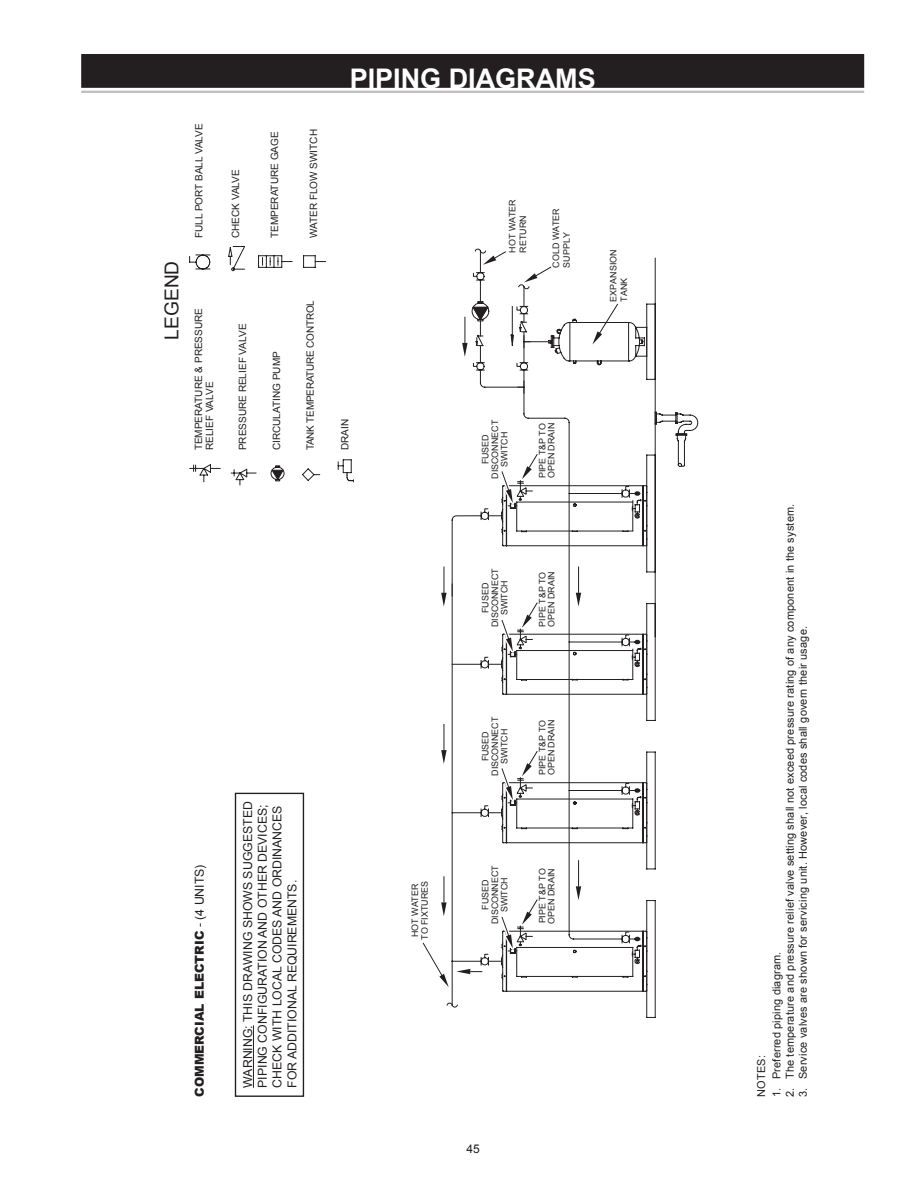
<style>
.page{position:relative;width:918px;height:1188px;background:#fff}
.page>*{position:absolute;margin:0;border:0;box-sizing:border-box;transform-origin:0 0}
.t1{font:700 27px "Arial";color:#fff}
.t2{font:19.2px "Arial";color:#231f20}
.t3{font:12.3px/14.7px "Arial";color:#231f20}
.t4{font:900 12.3px "Arial";color:#231f20}
.t5{font:12px "Arial";color:#231f20}
.t6{font:10.95px "Arial";letter-spacing:.015em;color:#231f20}
.t7{font:10.05px/10.8px "Arial";color:#231f20}
.t8{font:8.85px/9.6px "Arial";color:#231f20}
.s1{font-weight:400}
</style>
<div class="page">
<div style="left:82px;top:55px;width:781px;height:32px;background:#231f20"></div>
<div style="left:81px;top:54px;width:783px;height:34px;border:2px solid #231f20"></div>
<hr style="left:81px;top:91px;width:783px;height:2px;background:#bcbdc0">
<svg style="left:189px;top:464px;width:32px;height:18px"></svg>
<svg style="left:231px;top:469px;width:26px;height:16px"></svg>
<svg style="left:271px;top:465px;width:13px;height:16px"></svg>
<svg style="left:302px;top:468px;width:18px;height:13px"></svg>
<svg style="left:338px;top:459px;width:16px;height:23px"></svg>
<svg style="left:189px;top:255px;width:21px;height:14px"></svg>
<svg style="left:258px;top:255px;width:34px;height:13px"></svg>
<svg style="left:303px;top:255px;width:23px;height:13px"></svg>
<svg style="left:228px;top:246px;width:17px;height:25px"></svg>
<hr style="left:253px;top:1025px;width:1px;height:63px;background:#231f20">
<div style="left:235px;top:793px;width:69px;height:304px;border:1px solid #231f20"></div>
<svg style="left:446px;top:248px;width:252px;height:760px"></svg>
<svg style="left:462px;top:307px;width:8px;height:50px"></svg>
<svg style="left:441px;top:724px;width:6px;height:40px"></svg>
<svg style="left:441px;top:877px;width:6px;height:39px"></svg>
<svg style="left:470px;top:303px;width:149px;height:670px"></svg>
<svg style="left:592px;top:331px;width:10px;height:14px"></svg>
<svg style="left:483px;top:251px;width:24px;height:14px"></svg>
<svg style="left:524px;top:266px;width:28px;height:16px"></svg>
<svg style="left:498px;top:861px;width:148px;height:119px"></svg>
<svg style="left:498px;top:750px;width:135px;height:79px"></svg>
<svg style="left:441px;top:567px;width:206px;height:128px"></svg>
<svg style="left:480px;top:453px;width:167px;height:94px"></svg>
<svg style="left:422px;top:939px;width:48px;height:61px"></svg>
<h2 class="t2" style="left:159px;top:340px;width:80px;rotate:-90deg">LEGEND</h2>
<p class="t7" style="left:194px;top:238px;width:116px;rotate:-90deg">FULL PORT BALL VALVE</p>
<p class="t7" style="left:269px;top:238px;width:108px;rotate:-90deg">TEMPERATURE GAGE</p>
<p class="t7" style="left:308px;top:238px;width:111px;rotate:-90deg">WATER FLOW SWITCH</p>
<p class="t7" style="left:230px;top:238px;width:70px;rotate:-90deg">CHECK VALVE</p>
<p class="t7" style="left:193px;top:450px;width:144px;rotate:-90deg">TEMPERATURE &amp; PRESSURE<br>RELIEF VALVE</p>
<p class="t7" style="left:237px;top:450px;width:128px;rotate:-90deg">PRESSURE RELIEF VALVE</p>
<p class="t7" style="left:271px;top:450px;width:100px;rotate:-90deg">CIRCULATING PUMP</p>
<p class="t7" style="left:305px;top:450px;width:152px;rotate:-90deg">TANK TEMPERATURE CONTROL</p>
<h1 class="t1" style="left:350px;top:61px;width:248px">PIPING DIAGRAMS</h1>
<p class="t8" style="left:507px;top:253px;width:55px;line-height:10.6px;rotate:-90deg">HOT WATER<br>RETURN</p>
<p class="t8" style="left:551px;top:268px;width:61px;line-height:10.6px;rotate:-90deg">COLD WATER<br>SUPPLY</p>
<p class="t8" style="left:608px;top:302px;width:53px;line-height:10.6px;rotate:-90deg">EXPANSION<br>TANK</p>
<p class="t7" style="left:340px;top:450px;width:33px;rotate:-90deg">DRAIN</p>
<p class="t8" style="left:481px;top:479px;width:60px;text-align:center;rotate:-90deg">FUSED<br>DISCONNECT<br>SWITCH</p>
<p class="t8" style="left:538px;top:478px;width:57px;line-height:8.9px;rotate:-90deg">PIPE T&amp;P TO<br>OPEN DRAIN</p>
<p class="t8" style="left:481px;top:627px;width:60px;text-align:center;rotate:-90deg">FUSED<br>DISCONNECT<br>SWITCH</p>
<p class="t8" style="left:538px;top:627px;width:57px;line-height:8.9px;rotate:-90deg">PIPE T&amp;P TO<br>OPEN DRAIN</p>
<h3 class="t4" style="left:191px;top:1097px;width:234px;rotate:-90deg">COMMERCIAL ELECTRIC <span class="s1">- (4 UNITS)</span></h3>
<h3 class="t3" style="left:241px;top:1088px;width:288px;rotate:-90deg">WARNING: THIS DRAWING SHOWS SUGGESTED PIPING CONFIGURATION AND OTHER DEVICES; CHECK WITH LOCAL CODES AND ORDINANCES FOR ADDITIONAL REQUIREMENTS.</h3>
<p class="t8" style="left:410px;top:940px;width:60px;text-align:center;rotate:-90deg">HOT WATER<br>TO FIXTURES</p>
<p class="t8" style="left:481px;top:776px;width:60px;text-align:center;rotate:-90deg">FUSED<br>DISCONNECT<br>SWITCH</p>
<p class="t8" style="left:538px;top:775px;width:57px;line-height:8.9px;rotate:-90deg">PIPE T&amp;P TO<br>OPEN DRAIN</p>
<p class="t8" style="left:481px;top:924px;width:60px;text-align:center;rotate:-90deg">FUSED<br>DISCONNECT<br>SWITCH</p>
<p class="t8" style="left:538px;top:924px;width:57px;line-height:8.9px;rotate:-90deg">PIPE T&amp;P TO<br>OPEN DRAIN</p>
<h3 class="t5" style="left:467px;top:1141px;width:15px">45</h3>
<p class="t6" style="left:783px;top:1097px;width:595px;rotate:-90deg">2. The temperature and pressure relief valve setting shall not exceed pressure rating of any component in the system.</p>
<p class="t6" style="left:796px;top:1097px;width:472px;rotate:-90deg">3. Service valves are shown for servicing unit. However, local codes shall govern their usage.</p>
<p class="t6" style="left:770px;top:1097px;width:147px;rotate:-90deg">1. Preferred piping diagram.</p>
<p class="t6" style="left:754px;top:1097px;width:43px;rotate:-90deg">NOTES:</p>
</div>
